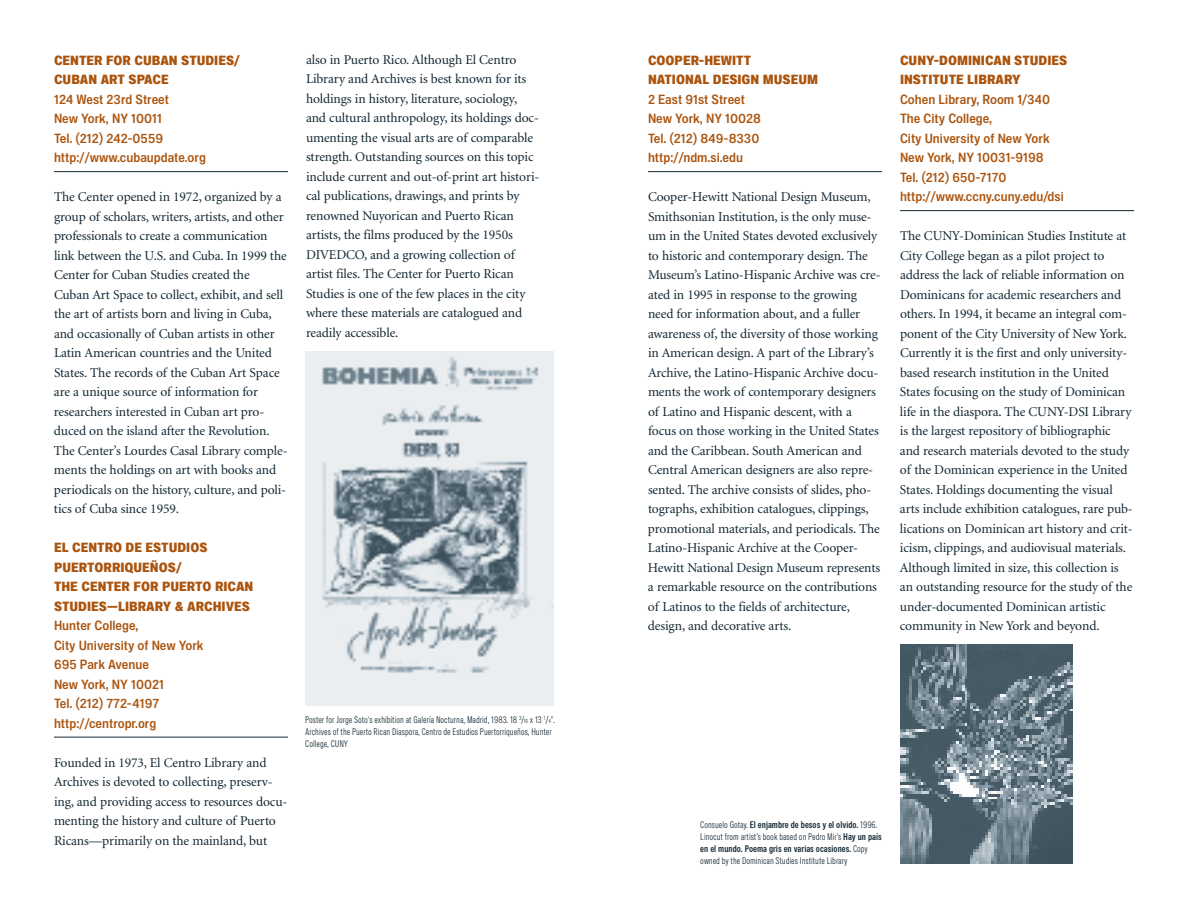
<style>
.page{position:relative;width:1188px;height:918px;background:#fff}
.page>*{position:absolute;margin:0;border:0;box-sizing:border-box;transform-origin:0 0}
.t1{font:13.5px/19.5px "Minion";letter-spacing:-.01em;color:#122632}
.t2{font:13.5px/19.5px "General E40";color:#ab540e}
.t3{font:13.5px/19.5px "General G40";color:#ab540e}
.t4{font:9.75px/12px "General C30";color:#122632}
.t5{font:9.75px "General E30";color:#122632}
.s1{font-size:6px}
.s2{font-family:"General C30"}
.s3{font-family:"General E30"}
</style>
<div class="page">
<hr style="left:54px;top:171px;width:234px;height:1px;background:#122632">
<hr style="left:54px;top:737px;width:234px;height:1px;background:#122632">
<hr style="left:648px;top:171px;width:234px;height:1px;background:#122632">
<hr style="left:900px;top:210px;width:234px;height:1px;background:#122632">
<img style="left:306px;top:351px;width:247px;height:354px">
<img style="left:901px;top:644px;width:171px;height:220px">
<p class="t3" style="left:54px;top:50px;width:187px">CENTER FOR CUBAN STUDIES/<br>CUBAN ART SPACE</p>
<p class="t2" style="left:54px;top:89px;width:153px">124 West 23rd Street<br>New York, NY 10011<br>Tel. (212) 242-0559 http://www.cubaupdate.org</p>
<p class="t1" style="left:54px;top:188px;width:235px">The Center opened in 1972, organized by a group of scholars, writers, artists, and other professionals to create a communication link between the U.S. and Cuba. In 1999 the Center for Cuban Studies created the Cuban Art Space to collect, exhibit, and sell the art of artists born and living in Cuba, and occasionally of Cuban artists in other Latin American countries and the United States. The records of the Cuban Art Space are a unique source of information for researchers interested in Cuban art pro&shy;duced on the island after the Revolution.<br>The Center’s Lourdes Casal Library comple&shy;ments the holdings on art with books and periodicals on the history, culture, and poli&shy;tics of Cuba since 1959.</p>
<p class="t3" style="left:54px;top:538px;width:201px">EL CENTRO DE ESTUDIOS<br>PUERTORRIQUEÑOS/<br>THE CENTER FOR PUERTO RICAN<br>STUDIES—LIBRARY &amp; ARCHIVES</p>
<p class="t2" style="left:54px;top:616px;width:151px">Hunter College,<br>City University of New York<br>695 Park Avenue<br>New York, NY 10021<br>Tel. (212) 772-4197 http://centropr.org</p>
<p class="t1" style="left:54px;top:754px;width:235px">Founded in 1973, El Centro Library and Archives is devoted to collecting, preserv&shy;ing, and providing access to resources docu&shy;menting the history and culture of Puerto Ricans—primarily on the mainland, but</p>
<p class="t1" style="left:306px;top:51px;width:235px">also in Puerto Rico. Although El Centro Library and Archives is best known for its holdings in history, literature, sociology, and cultural anthropology, its holdings doc&shy;umenting the visual arts are of comparable strength. Outstanding sources on this topic include current and out-of-print art histori&shy;cal publications, drawings, and prints by renowned Nuyorican and Puerto Rican artists, the films produced by the 1950s DIVEDCO, and a growing collection of artist files. The Center for Puerto Rican Studies is one of the few places in the city where these materials are catalogued and readily accessible.</p>
<p class="t3" style="left:648px;top:50px;width:172px">COOPER-HEWITT<br>NATIONAL DESIGN MUSEUM</p>
<p class="t2" style="left:648px;top:89px;width:115px">2 East 91st Street<br>New York, NY 10028<br>Tel. (212) 849-8330 http://ndm.si.edu</p>
<p class="t1" style="left:648px;top:188px;width:234px">Cooper-Hewitt National Design Museum, Smithsonian Institution, is the only muse&shy;um in the United States devoted exclusively to historic and contemporary design. The Museum’s Latino-Hispanic Archive was cre&shy;ated in 1995 in response to the growing need for information about, and a fuller awareness of, the diversity of those working in American design. A part of the Library’s Archive, the Latino-Hispanic Archive docu&shy;ments the work of contemporary designers of Latino and Hispanic descent, with a focus on those working in the United States and the Caribbean. South American and Central American designers are also repre&shy;sented. The archive consists of slides, pho&shy;tographs, exhibition catalogues, clippings, promotional materials, and periodicals. The Latino-Hispanic Archive at the Cooper-Hewitt National Design Museum represents a remarkable resource on the contributions of Latinos to the fields of architecture, design, and decorative arts.</p>
<p class="t3" style="left:900px;top:50px;width:169px">CUNY-DOMINICAN STUDIES<br>INSTITUTE LIBRARY</p>
<p class="t2" style="left:900px;top:89px;width:165px">Cohen Library, Room 1/340<br>The City College,<br>City University of New York<br>New York, NY 10031-9198<br>Tel. (212) 650-7170 http://www.ccny.cuny.edu/dsi</p>
<p class="t1" style="left:900px;top:227px;width:234px">The CUNY-Dominican Studies Institute at City College began as a pilot project to address the lack of reliable information on Dominicans for academic researchers and others. In 1994, it became an integral com&shy;ponent of the City University of New York.<br>Currently it is the first and only university&shy;based research institution in the United States focusing on the study of Dominican life in the diaspora. The CUNY-DSI Library is the largest repository of bibliographic and research materials devoted to the study of the Dominican experience in the United States. Holdings documenting the visual arts include exhibition catalogues, rare pub&shy;lications on Dominican art history and crit&shy;icism, clippings, and audiovisual materials.<br>Although limited in size, this collection is an outstanding resource for the study of the under-documented Dominican artistic community in New York and beyond.</p>
<p class="t4" style="left:305px;top:714px;width:252px">Poster for Jorge Soto's exhibition at Galería Nocturna, Madrid, 1983. 18 <sup>3</sup>/<span class="s1">16</span> x 13 <sup>1</sup>/<span class="s1">4</span>".<br>Archives of the Puerto Rican Diaspora, Centro de Estudios Puertorriqueños, Hunter<br>College, CUNY</p>
<p class="t5" style="left:700px;top:819px;width:179px"><span class="s2">Consuelo Gotay.</span> El enjambre de besos y el olvido. <span class="s2">1996.</span></p>
<p class="t4" style="left:700px;top:831px;width:183px">Linocut from artist’s book based on Pedro Mir’s <span class="s3">Hay un país</span></p>
<p class="t5" style="left:700px;top:843px;width:169px">en el mundo. Poema gris en varias ocasiones. <span class="s2">Copy</span></p>
<p class="t4" style="left:700px;top:855px;width:149px">owned by the Dominican Studies Institute Library</p>
</div>
